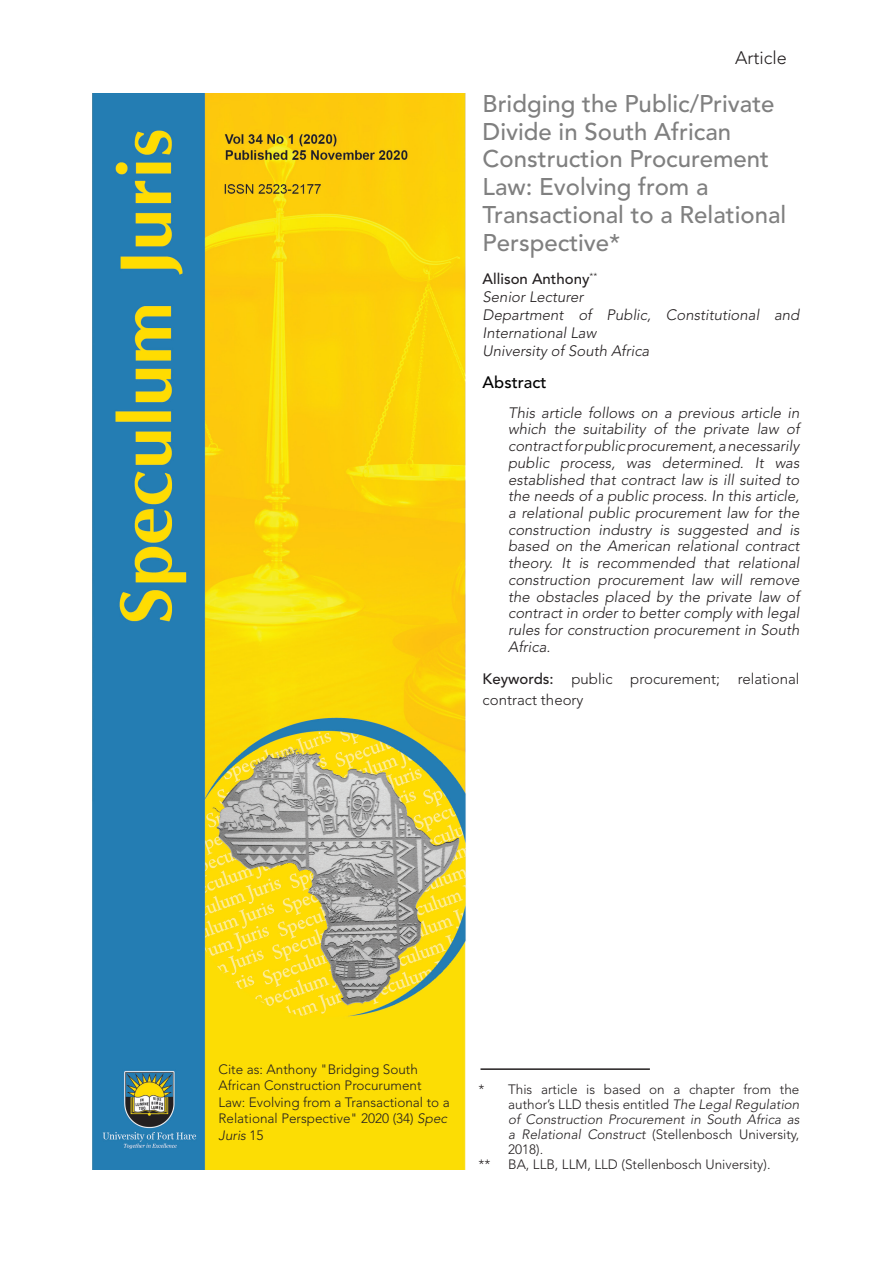
<style>
.page{position:relative;width:893px;height:1263px;background:#fff}
.page>*{position:absolute;margin:0;border:0;box-sizing:border-box;transform-origin:0 0}
.t1{font:500 24px/27.9px "Avenir LT Std";color:#808080}
.t2{font:300 18px "Avenir LT Std";color:#231f20}
.Heading_1{font:500 16.5px "Avenir LT Std";color:#000}
.Abstract{font:italic 300 15px/16.8px "Avenir LT Std";color:#231f20;text-align:justify}
.Author_details{font:italic 300 15px/18px "Avenir LT Std";color:#231f20}
.t3{font:300 15px/21.6px "Avenir LT Std";color:#231f20}
.Author_details-2{font:500 15px "Avenir LT Std";color:#231f20}
.Footnote_text{font:300 13.5px/15px "Avenir LT Std";color:#231f20;text-align:justify}
.s1{font-weight:500}
.s2{font-style:italic}
</style>
<div class="page">
<img style="left:92px;top:94px;width:374px;height:1075px">
<hr style="left:480px;top:1068px;width:170px;height:2px;background:#231f20">
<p class="t2" style="left:735px;top:47px;width:53px">Article</p>
<p class="t1" style="left:483px;top:90px;width:305px">Bridging the Public/Private<br>Divide in South African<br>Construction Procurement<br>Law: Evolving from a<br>Transactional to a Relational<br>Perspective*</p>
<p class="Author_details-2" style="left:483px;top:270px;width:116px">Allison Anthony<sup>**</sup></p>
<p class="Author_details" style="left:483px;top:288px;width:102px">Senior Lecturer</p>
<p class="Author_details" style="left:483px;top:306px;width:318px">Department of Public, Constitutional and<br>International Law</p>
<p class="Author_details" style="left:483px;top:342px;width:168px">University of South Africa</p>
<p class="Heading_1" style="left:483px;top:373px;width:65px">Abstract</p>
<p class="Abstract" style="left:508px;top:404px;width:293px">This article follows on a previous article in which the suitability of the private law of contract for public procurement, a necessarily public process, was determined. It was established that contract law is ill suited to the needs of a public process. In this article, a relational public procurement law for the construction industry is suggested and is based on the American relational contract theory. It is recommended that relational construction procurement law will remove the obstacles placed by the private law of contract in order to better comply with legal rules for construction procurement in South Africa.</p>
<p class="t3" style="left:483px;top:668px;width:318px"><span class="s1">Keywords:</span> public procurement; relational contract theory</p>
<p class="Footnote_text" style="left:219px;top:1061px;width:233px;line-height:16.5px;text-align:left">Cite as: Anthony "Bridging South<br>African Construction Procurument<br>Law: Evolving from a Transactional to a<br>Relational Perspective" 2020 (34) <span class="s2">Spec<br>Juris</span> 15</p>
<p class="Footnote_text" style="left:508px;top:1081px;width:293px;text-indent:-30px">* This article is based on a chapter from the author’s LLD thesis entitled <span class="s2">The Legal Regulation of Construction Procurement in South Africa as a Relational Construct</span> (Stellenbosch University, 2018).</p>
<p class="Footnote_text" style="left:478px;top:1156px;width:13px">**</p>
<p class="Footnote_text" style="left:508px;top:1156px;width:264px">BA, LLB, LLM, LLD (Stellenbosch University).</p>
</div>
